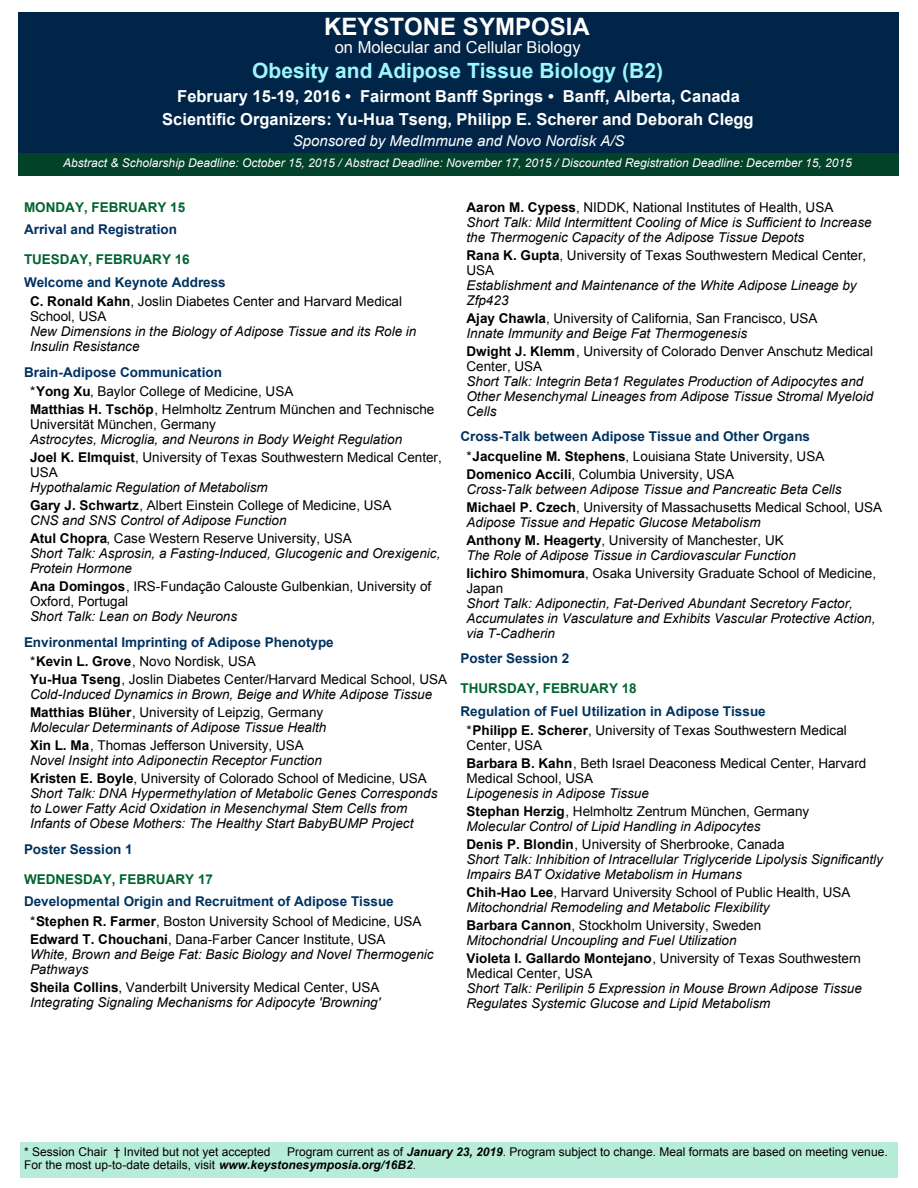
<style>
.page{position:relative;width:918px;height:1188px;background:#fff}
.page>*{position:absolute;margin:0;border:0;box-sizing:border-box;transform-origin:0 0}
.t1{font:700 24px "Arial";color:#fff}
.t2{font:700 21px "Arial";color:#9df7fd}
.t3{font:700 16.5px/22.5px "Arial";color:#fff;text-align:center}
.t4{font:16.5px "Arial";color:#fff}
.t5{font:italic 15px "Arial";color:#fff}
.t6{font:italic 13.5px/15px "Arial";color:#000}
.t7{font:13.5px/15px "Arial";color:#000}
.t8{font:700 13.5px/19.5px "Arial";color:#003260}
.t9{font:700 13.5px "Arial";color:#00652e}
.t10{font:12px/13.5px "Arial";color:#000}
.t11{font:italic 12px "Arial";color:#fff}
.s1{font-weight:700;color:#003260}
.s2{font-weight:700}
.s3{font-weight:700;font-style:normal}
.s4{font-style:normal}
.s5{font-style:italic}
.s6{font-weight:400;color:#000}
.s7{color:#000}
.s8{font-weight:700;font-style:italic}
</style>
<div class="page">
<div style="left:20px;top:1142px;width:877px;height:36px;background:#b7ecd8"></div>
<div style="left:18px;top:12px;width:881px;height:141px;background:#012548"></div>
<div style="left:18px;top:153px;width:881px;height:23px;background:#02412a"></div>
<h1 class="t1" style="left:324px;top:17px;width:267px">KEYSTONE SYMPOSIA</h1>
<p class="t4" style="left:335px;top:40px;width:247px">on Molecular and Cellular Biology</p>
<h2 class="t2" style="left:252px;top:63px;width:412px">Obesity and Adipose Tissue Biology (B2)</h2>
<p class="t3" style="left:162px;top:86px;width:593px">February 15-19, 2016 • Fairmont Banff Springs • Banff, Alberta, Canada<br>Scientific Organizers: Yu-Hua Tseng, Philipp E. Scherer and Deborah Clegg</p>
<p class="t5" style="left:293px;top:135px;width:333px">Sponsored by MedImmune and Novo Nordisk A/S</p>
<p class="t11" style="left:63px;top:158px;width:790px">Abstract &amp; Scholarship Deadline: October 15, 2015 / Abstract Deadline: November 17, 2015 / Discounted Registration Deadline: December 15, 2015</p>
<p class="t9" style="left:24px;top:202px;width:163px">MONDAY, FEBRUARY 15</p>
<p class="t8" style="left:24px;top:221px;width:155px">Arrival and Registration</p>
<p class="t9" style="left:24px;top:254px;width:167px">TUESDAY, FEBRUARY 16</p>
<p class="t7" style="left:30px;top:273px;width:374px;line-height:19.5px;text-indent:-6px"><span class="s1">Welcome and Keynote Address<br></span><span class="s2">C. Ronald Kahn</span>, Joslin Diabetes Center and Harvard Medical</p>
<p class="t7" style="left:30px;top:310px;width:78px">School, USA</p>
<p class="t6" style="left:30px;top:325px;width:388px">New Dimensions in the Biology of Adipose Tissue and its Role in<br>Insulin Resistance</p>
<p class="t7" style="left:30px;top:363px;width:265px;line-height:19.5px;text-indent:-6px"><span class="s1">Brain-Adipose Communication<br></span>*<span class="s2">Yong Xu</span>, Baylor College of Medicine, USA</p>
<p class="t7" style="left:30px;top:403px;width:406px"><span class="s2">Matthias H. Tschöp</span>, Helmholtz Zentrum München and Technische<br>Universität München, Germany</p>
<p class="t6" style="left:30px;top:431px;width:413px;line-height:18px">Astrocytes, Microglia, and Neurons in Body Weight Regulation<br><span class="s3">Joel K. Elmquist</span><span class="s4">, University of Texas Southwestern Medical Center,</span></p>
<p class="t7" style="left:30px;top:466px;width:29px">USA</p>
<p class="t7" style="left:30px;top:480px;width:363px;line-height:18px"><span class="s5">Hypothalamic Regulation of Metabolism<br></span><span class="s2">Gary J. Schwartz</span>, Albert Einstein College of Medicine, USA</p>
<p class="t6" style="left:30px;top:512px;width:323px;line-height:18px">CNS and SNS Control of Adipose Function<br><span class="s3">Atul Chopra</span><span class="s4">, Case Western Reserve University, USA</span></p>
<p class="t6" style="left:30px;top:547px;width:412px">Short Talk: Asprosin, a Fasting-Induced, Glucogenic and Orexigenic,<br>Protein Hormone</p>
<p class="t7" style="left:30px;top:580px;width:403px"><span class="s2">Ana Domingos</span>, IRS-Fundação Calouste Gulbenkian, University of<br>Oxford, Portugal</p>
<p class="t6" style="left:30px;top:610px;width:209px">Short Talk: Lean on Body Neurons</p>
<p class="t8" style="left:30px;top:633px;width:305px;text-indent:-6px">Environmental Imprinting of Adipose Phenotype <span class="s6">*</span><span class="s7">Kevin L. Grove</span><span class="s6">, Novo Nordisk, USA</span></p>
<p class="t6" style="left:30px;top:673px;width:419px"><span class="s3">Yu-Hua Tseng</span><span class="s4">, Joslin Diabetes Center/Harvard Medical School, USA<br></span>Cold-Induced Dynamics in Brown, Beige and White Adipose Tissue</p>
<p class="t6" style="left:30px;top:706px;width:298px"><span class="s3">Matthias Blüher</span><span class="s4">, University of Leipzig, Germany<br></span>Molecular Determinants of Adipose Tissue Health</p>
<p class="t6" style="left:30px;top:739px;width:293px"><span class="s3">Xin L. Ma</span><span class="s4">, Thomas Jefferson University, USA<br></span>Novel Insight into Adiponectin Receptor Function</p>
<p class="t6" style="left:30px;top:772px;width:409px"><span class="s3">Kristen E. Boyle</span><span class="s4">, University of Colorado School of Medicine, USA </span>Short Talk: DNA Hypermethylation of Metabolic Genes Corresponds to Lower Fatty Acid Oxidation in Mesenchymal Stem Cells from Infants of Obese Mothers: The Healthy Start BabyBUMP Project</p>
<p class="t8" style="left:24px;top:840px;width:110px">Poster Session 1</p>
<p class="t9" style="left:24px;top:874px;width:191px">WEDNESDAY, FEBRUARY 17</p>
<p class="t8" style="left:30px;top:893px;width:393px;text-indent:-6px">Developmental Origin and Recruitment of Adipose Tissue <span class="s6">*</span><span class="s7">Stephen R. Farmer</span><span class="s6">, Boston University School of Medicine, USA</span></p>
<p class="t6" style="left:30px;top:932px;width:405px"><span class="s3">Edward T. Chouchani</span><span class="s4">, Dana-Farber Cancer Institute, USA<br></span>White, Brown and Beige Fat: Basic Biology and Novel Thermogenic<br>Pathways</p>
<p class="t6" style="left:30px;top:980px;width:352px"><span class="s3">Sheila Collins</span><span class="s4">, Vanderbilt University Medical Center, USA<br></span>Integrating Signaling Mechanisms for Adipocyte 'Browning'</p>
<p class="t6" style="left:466px;top:200px;width:407px"><span class="s3">Aaron M. Cypess</span><span class="s4">, NIDDK, National Institutes of Health, USA<br></span>Short Talk: Mild Intermittent Cooling of Mice is Sufficient to Increase the Thermogenic Capacity of the Adipose Tissue Depots</p>
<p class="t7" style="left:466px;top:249px;width:401px"><span class="s2">Rana K. Gupta</span>, University of Texas Southwestern Medical Center,<br>USA</p>
<p class="t6" style="left:466px;top:278px;width:392px">Establishment and Maintenance of the White Adipose Lineage by<br>Zfp423</p>
<p class="t7" style="left:466px;top:312px;width:353px"><span class="s2">Ajay Chawla</span>, University of California, San Francisco, USA<br><span class="s5">Innate Immunity and Beige Fat Thermogenesis</span></p>
<p class="t7" style="left:466px;top:345px;width:408px"><span class="s2">Dwight J. Klemm</span>, University of Colorado Denver Anschutz Medical<br>Center, USA</p>
<p class="t6" style="left:466px;top:374px;width:408px">Short Talk: Integrin Beta1 Regulates Production of Adipocytes and<br>Other Mesenchymal Lineages from Adipose Tissue Stromal Myeloid<br>Cells</p>
<p class="t8" style="left:466px;top:428px;width:359px;text-indent:-6px">Cross-Talk between Adipose Tissue and Other Organs <span class="s6">*</span><span class="s7">Jacqueline M. Stephens</span><span class="s6">, Louisiana State University, USA</span></p>
<p class="t6" style="left:466px;top:467px;width:377px"><span class="s3">Domenico Accili</span><span class="s4">, Columbia University, USA<br></span>Cross-Talk between Adipose Tissue and Pancreatic Beta Cells</p>
<p class="t7" style="left:466px;top:501px;width:417px"><span class="s2">Michael P. Czech</span>, University of Massachusetts Medical School, USA<br><span class="s5">Adipose Tissue and Hepatic Glucose Metabolism</span></p>
<p class="t6" style="left:466px;top:533px;width:331px"><span class="s3">Anthony M. Heagerty</span><span class="s4">, University of Manchester, UK<br></span>The Role of Adipose Tissue in Cardiovascular Function</p>
<p class="t7" style="left:466px;top:567px;width:411px"><span class="s2">Iichiro Shimomura</span>, Osaka University Graduate School of Medicine,<br>Japan</p>
<p class="t6" style="left:466px;top:596px;width:410px">Short Talk: Adiponectin, Fat-Derived Abundant Secretory Factor,<br>Accumulates in Vasculature and Exhibits Vascular Protective Action, via T-Cadherin</p>
<p class="t8" style="left:460px;top:650px;width:110px">Poster Session 2</p>
<p class="t9" style="left:460px;top:683px;width:178px">THURSDAY, FEBRUARY 18</p>
<p class="t8" style="left:466px;top:702px;width:382px;text-indent:-6px">Regulation of Fuel Utilization in Adipose Tissue<br><span class="s6">*</span><span class="s7">Philipp E. Scherer</span><span class="s6">, University of Texas Southwestern Medical</span></p>
<p class="t7" style="left:466px;top:738px;width:401px;line-height:18px">Center, USA<br><span class="s2">Barbara B. Kahn</span>, Beth Israel Deaconess Medical Center, Harvard</p>
<p class="t7" style="left:466px;top:772px;width:128px">Medical School, USA</p>
<p class="t7" style="left:466px;top:786px;width:344px;line-height:18px"><span class="s5">Lipogenesis in Adipose Tissue<br></span><span class="s2">Stephan Herzig</span>, Helmholtz Zentrum München, Germany</p>
<p class="t6" style="left:466px;top:818px;width:320px;line-height:18px">Molecular Control of Lipid Handling in Adipocytes<br><span class="s3">Denis P. Blondin</span><span class="s4">, University of Sherbrooke, Canada</span></p>
<p class="t6" style="left:466px;top:853px;width:418px">Short Talk: Inhibition of Intracellular Triglyceride Lipolysis Significantly<br>Impairs BAT Oxidative Metabolism in Humans</p>
<p class="t6" style="left:466px;top:886px;width:386px"><span class="s3">Chih-Hao Lee</span><span class="s4">, Harvard University School of Public Health, USA<br></span>Mitochondrial Remodeling and Metabolic Flexibility</p>
<p class="t6" style="left:466px;top:919px;width:296px"><span class="s3">Barbara Cannon</span><span class="s4">, Stockholm University, Sweden<br></span>Mitochondrial Uncoupling and Fuel Utilization</p>
<p class="t7" style="left:466px;top:952px;width:396px"><span class="s2">Violeta I. Gallardo Montejano</span>, University of Texas Southwestern<br>Medical Center, USA</p>
<p class="t6" style="left:466px;top:982px;width:397px">Short Talk: Perilipin 5 Expression in Mouse Brown Adipose Tissue<br>Regulates Systemic Glucose and Lipid Metabolism</p>
<p class="t10" style="left:24px;top:1146px;width:248px">* Session Chair † Invited but not yet accepted</p>
<p class="t10" style="left:24px;top:1146px;width:865px;text-indent:263px">Program current as of <span class="s8">January 23, 2019</span>. Program subject to change. Meal formats are based on meeting venue.<br>For the most up-to-date details, visit <span class="s8">www.keystonesymposia.org/16B2</span>.</p>
</div>
